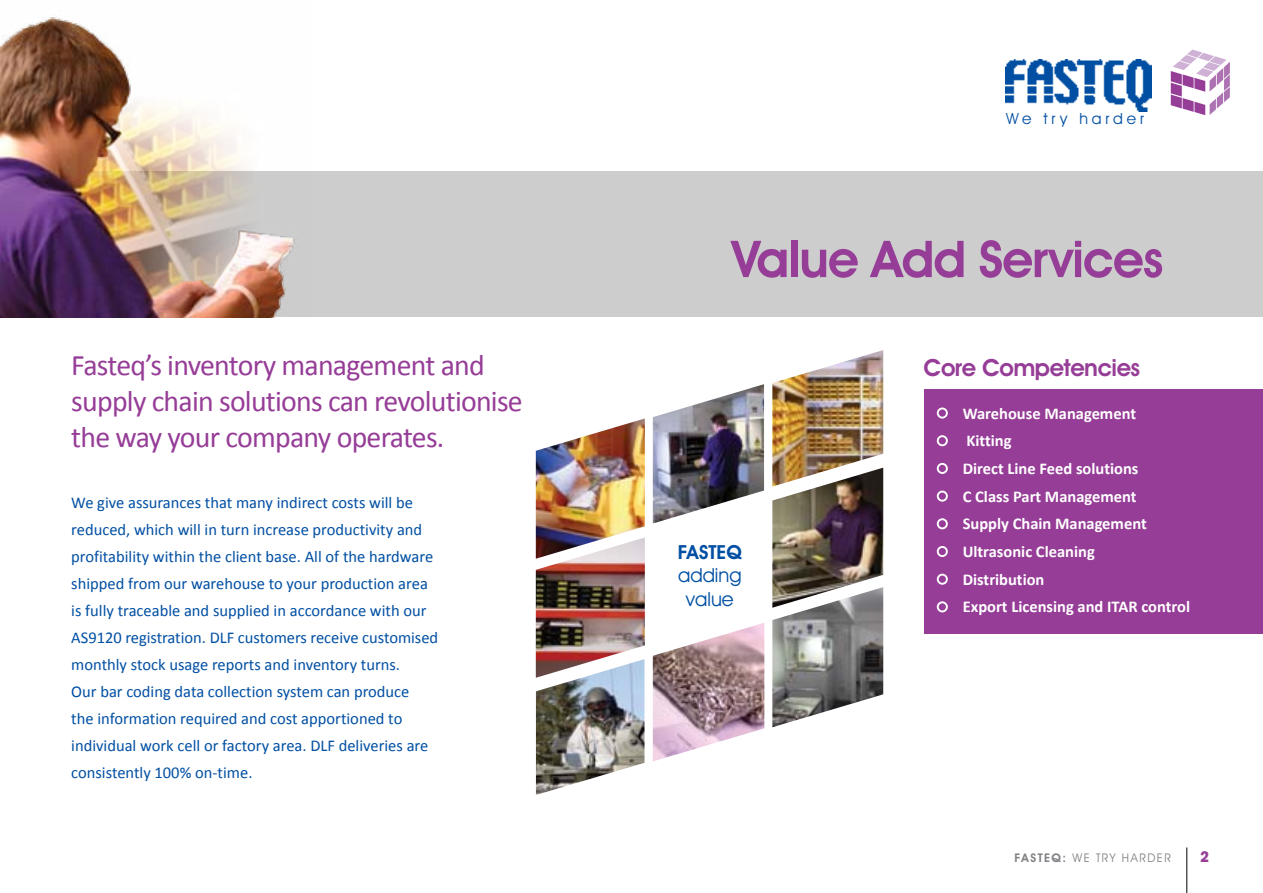
<style>
.page{position:relative;width:1263px;height:893px;background:#fff}
.page>*{position:absolute;margin:0;border:0;box-sizing:border-box;transform-origin:0 0}
.t1{font:600 51px "Avant Garde IT Cby BT";letter-spacing:-.02em;color:#963d97}
.t2{font:29.85px/35.8px "Calibri";letter-spacing:-.025em;color:#963d97}
.t3{font:600 23.7px "Avant Garde IT Cby BT";letter-spacing:-.02em;color:#963d97}
.t4{font:19.5px/23.4px "Avant Garde IT Cby BT";color:#004fa3;text-align:center}
.t5{font:600 19.5px "Avant Garde IT Cby BT";color:#004fa3}
.t6{font:16.5px/27px "Calibri";color:#004fa3}
.t7{font:700 16.5px/27.8px "Calibri";color:#fff}
.t8{font:15.45px "Avant Garde IT Cby BT";color:#004fa3}
.t9{font:700 15px "Avant Garde IT Cby BT";color:#963d97}
.t10{font:12px "Avant Garde IT Cby BT";letter-spacing:.12em;color:#808285}
.s1{font-weight:600}
</style>
<div class="page">
<div style="left:924px;top:389px;width:339px;height:245px;background:#963d97"></div>
<svg style="left:937px;top:407px;width:11px;height:12px"></svg>
<svg style="left:937px;top:435px;width:11px;height:11px"></svg>
<svg style="left:937px;top:463px;width:11px;height:11px"></svg>
<svg style="left:937px;top:491px;width:11px;height:11px"></svg>
<svg style="left:937px;top:518px;width:11px;height:11px"></svg>
<svg style="left:937px;top:546px;width:11px;height:11px"></svg>
<svg style="left:937px;top:574px;width:11px;height:11px"></svg>
<svg style="left:937px;top:601px;width:11px;height:11px"></svg>
<div style="left:0;top:172px;width:1263px;height:145px;background:#cdcdcd"></div>
<img style="left:1005px;top:60px;width:146px;height:51px">
<svg style="left:1171px;top:50px;width:59px;height:65px"></svg>
<img style="left:772px;top:350px;width:111px;height:118px">
<img style="left:772px;top:468px;width:111px;height:119px">
<img style="left:772px;top:587px;width:111px;height:140px">
<img style="left:653px;top:384px;width:111px;height:139px">
<img style="left:536px;top:418px;width:109px;height:119px">
<img style="left:653px;top:623px;width:111px;height:138px">
<img style="left:536px;top:678px;width:108px;height:117px">
<img style="left:536px;top:537px;width:109px;height:141px">
<hr style="left:1186px;top:847px;width:1px;height:46px;background:#000">
<img style="left:0;top:17px;width:311px;height:300px">
<p class="t8" style="left:1006px;top:109px;width:139px">We try harder</p>
<h1 class="t1" style="left:731px;top:228px;width:434px">Value Add Services</h1>
<h2 class="t2" style="left:71px;top:346px;width:415px">Fasteq’s inventory management and</h2>
<h3 class="t3" style="left:924px;top:353px;width:218px">Core Competencies</h3>
<h2 class="t2" style="left:71px;top:382px;width:453px">supply chain solutions can revolutionise the way your company operates.</h2>
<p class="t7" style="left:963px;top:398px;width:229px">Warehouse Management<br>Kitting<br>Direct Line Feed solutions<br>C Class Part Management<br>Supply Chain Management<br>Ultrasonic Cleaning<br>Distribution<br>Export Licensing and ITAR control</p>
<p class="t6" style="left:71px;top:488px;width:368px">We give assurances that many indirect costs will be reduced, which will in turn increase productivity and profitability within the client base. All of the hardware shipped from our warehouse to your production area is fully traceable and supplied in accordance with our AS9120 registration. DLF customers receive customised monthly stock usage reports and inventory turns.<br>Our bar coding data collection system can produce<br>the information required and cost apportioned to individual work cell or factory area. DLF deliveries are consistently 100% on-time.</p>
<p class="t5" style="left:678px;top:540px;width:65px">Fasteq</p>
<p class="t4" style="left:678px;top:564px;width:65px">adding value</p>
<p class="t10" style="left:1015px;top:850px;width:158px"><span class="s1">Fasteq:</span> we try harder</p>
<p class="t9" style="left:1200px;top:848px;width:10px">2</p>
</div>
